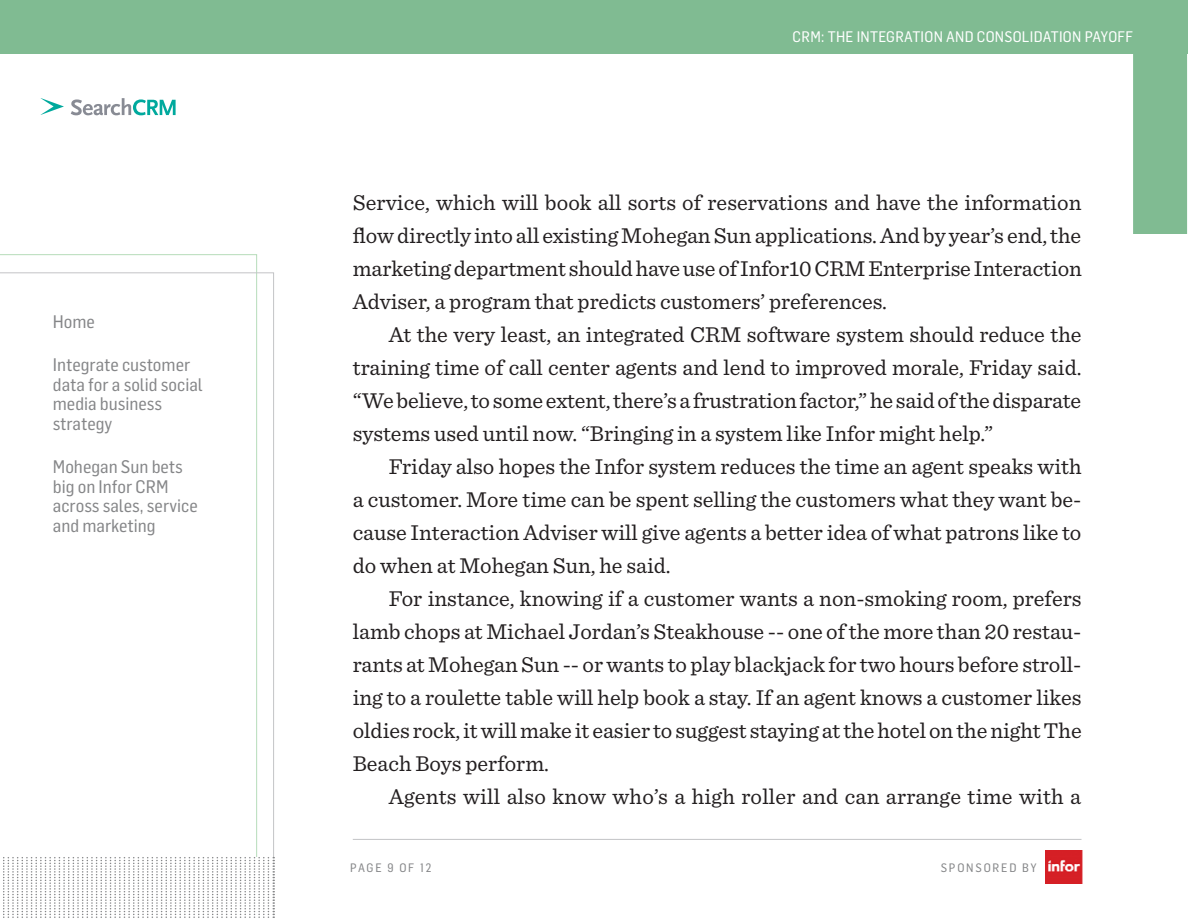
<style>
.page{position:relative;width:1188px;height:918px;background:#fff}
.page>*{position:absolute;margin:0;border:0;box-sizing:border-box;transform-origin:0 0}
.body_copy{font:22.5px/33px "Sentinel";color:#231f20;text-align:justify}
.t1{font:17.85px/19.5px "Flama Semicondensed Basic";color:#858688}
.t2{font:15px "Flama Semicondensed Basic";letter-spacing:.02em;color:#fff}
.t3{font:12px "Flama Semicondensed Basic";letter-spacing:.15em;color:#858688}
</style>
<div class="page">
<svg style="left:0;top:272px;width:274px;height:585px"></svg>
<hr style="left:353px;top:839px;width:728px;height:1px;background:#c3c4c6">
<img style="left:1046px;top:851px;width:37px;height:33px">
<div style="left:1133px;top:0;width:54px;height:234px;background:#80bb92"></div>
<div style="left:0;top:0;width:1188px;height:54px;background:#80bb92"></div>
<svg style="left:3px;top:857px;width:271px;height:61px"></svg>
<svg style="left:40px;top:98px;width:24px;height:17px"></svg>
<svg style="left:71px;top:98px;width:105px;height:17px"></svg>
<p class="t1" style="left:53px;top:311px;width:44px">Home</p>
<p class="t1" style="left:53px;top:354px;width:152px">Integrate customer data for a solid social media business strategy</p>
<p class="t1" style="left:53px;top:456px;width:146px">Mohegan Sun bets big on Infor CRM across sales, service and marketing</p>
<p class="t2" style="left:793px;top:27px;width:342px">CRM: THE INTEGRATION AND CONSOLIDATION PAYOFF</p>
<p class="body_copy" style="left:353px;top:185px;width:731px">Service, which will book all sorts of reservations and have the information flow directly into all existing Mohegan Sun applications. And by year’s end, the marketing department should have use of Infor10 CRM Enterprise Interaction Adviser, a program that predicts customers’ preferences.</p>
<p class="body_copy" style="left:353px;top:317px;width:730px;text-indent:36px">At the very least, an integrated CRM software system should reduce the training time of call center agents and lend to improved morale, Friday said. “We believe, to some extent, there’s a frustration factor,” he said of the disparate systems used until now. “Bringing in a system like Infor might help.”</p>
<p class="body_copy" style="left:353px;top:449px;width:730px;text-indent:36px">Friday also hopes the Infor system reduces the time an agent speaks with a customer. More time can be spent selling the customers what they want be&shy;cause Interaction Adviser will give agents a better idea of what patrons like to do when at Mohegan Sun, he said.</p>
<p class="body_copy" style="left:353px;top:581px;width:730px;text-indent:36px">For instance, knowing if a customer wants a non-smoking room, prefers lamb chops at Michael Jordan’s Steakhouse -- one of the more than 20 restau&shy;rants at Mohegan Sun -- or wants to play blackjack for two hours before stroll&shy;ing to a roulette table will help book a stay. If an agent knows a customer likes oldies rock, it will make it easier to suggest staying at the hotel on the night The Beach Boys perform.</p>
<p class="body_copy" style="left:389px;top:779px;width:694px">Agents will also know who’s a high roller and can arrange time with a</p>
<p class="t3" style="left:350px;top:860px;width:83px">PAGE 9 OF 12</p>
<p class="t3" style="left:941px;top:860px;width:98px">SPONSORED BY</p>
</div>
